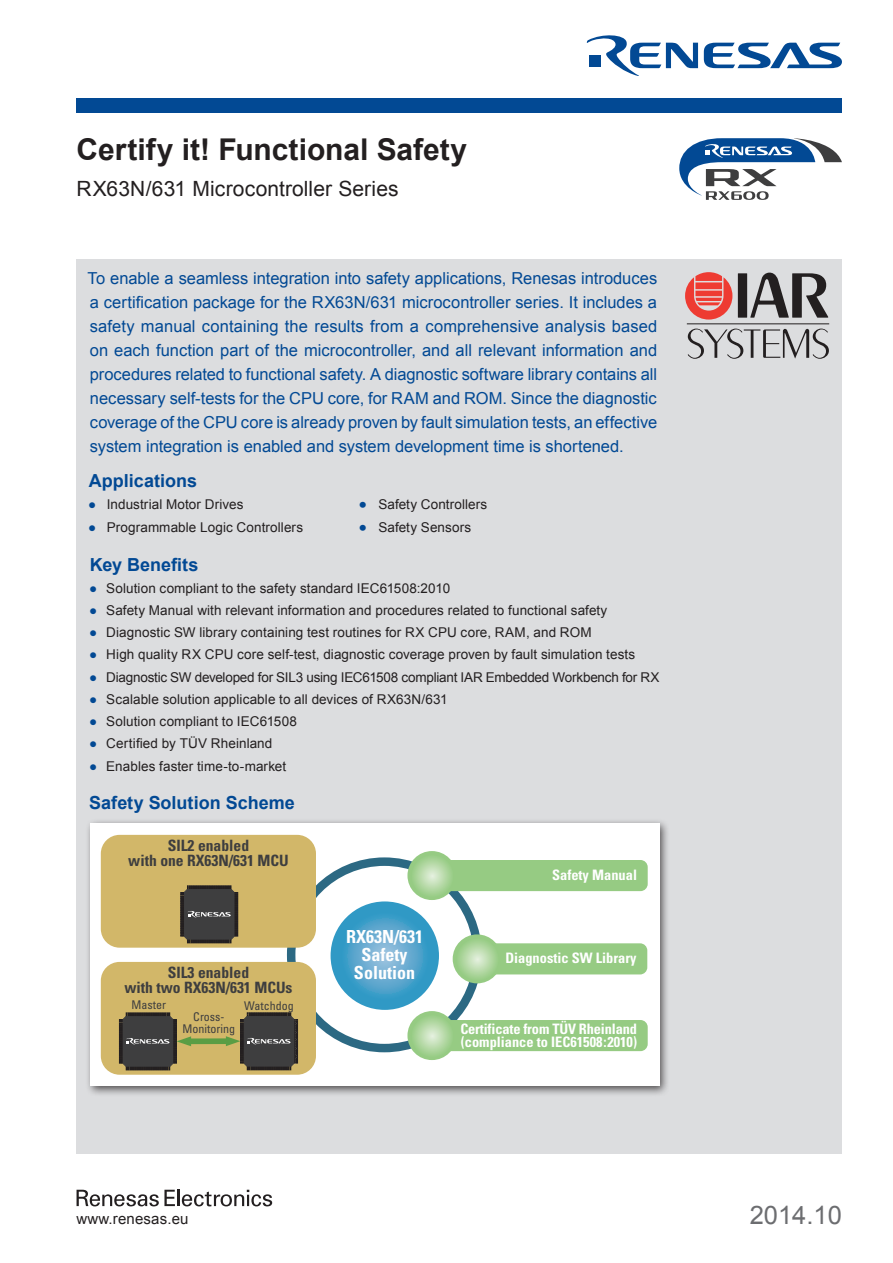
<style>
.page{position:relative;width:893px;height:1263px;background:#fff}
.page>*{position:absolute;margin:0;border:0;box-sizing:border-box;transform-origin:0 0}
.t1{font:700 30px "Arial";letter-spacing:-.005em;color:#231f20}
.t2{font:25.5px "Arial";color:#6c6d70}
.t3{font:21px "Arial";letter-spacing:.005em;color:#231f20}
.Abstract{font:700 18px "Arial";color:#024994}
.t4{font:700 condensed 18px/18px "Univers";color:#fff;text-align:center}
.Abstract-2{font:16.5px/24px "Arial";color:#024994;text-align:justify}
.t5{font:700 condensed 15.6px/15.6px "Univers";color:#3e3e3f;text-align:center}
.t6{font:15px "Arial";letter-spacing:.01em;color:#231f20}
.t7{font:700 condensed 14.4px/13.2px "Univers";color:#fff}
.t8{font:13.5px "Arial";letter-spacing:.005em;color:#231f20}
.t9{font:13.5px "Arial";letter-spacing:-.015em;color:#231f20}
.t10{font:condensed 12px/12px "Univers";color:#3e3e3f;text-align:center}
.s1{color:#024994}
.s2{font-weight:700;font-size:21px;color:#024994}
</style>
<div class="page">
<svg style="left:704px;top:43px;width:138px;height:25px"></svg>
<svg style="left:587px;top:35px;width:111px;height:41px"></svg>
<hr style="left:177px;top:1190px;width:3px;height:16px;background:#231f20">
<svg style="left:182px;top:1190px;width:90px;height:16px"></svg>
<svg style="left:77px;top:1190px;width:98px;height:16px"></svg>
<div style="left:77px;top:98px;width:765px;height:15px;background:#024994"></div>
<div style="left:77px;top:259px;width:765px;height:895px;background:#dcdddf"></div>
<div style="left:85px;top:818px;width:585px;height:279px;background:#231f20;opacity:.75"></div>
<div style="left:90px;top:823px;width:569px;height:263px;background:#fff"></div>
<svg style="left:679px;top:138px;width:163px;height:62px"></svg>
<div style="left:738px;top:273px;width:9px;height:45px;background:#231f20"></div>
<svg style="left:750px;top:273px;width:78px;height:45px"></svg>
<hr style="left:687px;top:323px;width:142px;height:1px;background:#231f20">
<svg style="left:688px;top:329px;width:141px;height:30px"></svg>
<svg style="left:685px;top:272px;width:47px;height:48px"></svg>
<div style="left:287px;top:857px;width:195px;height:195px;border:8px solid #2c6983;border-radius:50%"></div>
<div style="left:101px;top:835px;width:215px;height:113px;background:#d2b769;border-radius:19px"></div>
<svg style="left:181px;top:886px;width:57px;height:57px;background:#454341"></svg>
<div style="left:101px;top:962px;width:215px;height:113px;background:#d2b769;border-radius:19px"></div>
<svg style="left:226px;top:1013px;width:72px;height:57px"></svg>
<svg style="left:119px;top:1013px;width:72px;height:57px"></svg>
<div style="left:190px;top:1038px;width:38px;height:6px;background:#5a9d44"></div>
<div style="left:442px;top:860px;width:206px;height:31px;background:#96cb83;border-radius:7px"></div>
<svg style="left:407px;top:851px;width:49px;height:49px;background:#abd49b"></svg>
<div style="left:487px;top:943px;width:160px;height:31px;background:#96cb83;border-radius:7px"></div>
<svg style="left:453px;top:934px;width:49px;height:49px;background:#aad49a"></svg>
<div style="left:442px;top:1020px;width:206px;height:31px;background:#96cb83;border-radius:7px"></div>
<svg style="left:407px;top:1011px;width:49px;height:49px;background:#abd49b"></svg>
<svg style="left:335px;top:906px;width:100px;height:100px;background:#52a4cc"></svg>
<div style="left:331px;top:901px;width:108px;height:109px;border:8px solid #3099c5;border-radius:50%"></div>
<p class="t1" style="left:77px;top:129px;width:392px">Certify it! Functional Safety</p>
<p class="t3" style="left:77px;top:175px;width:324px">RX63N/631 Microcontroller Series</p>
<p class="Abstract-2" style="left:87px;top:267px;width:571px">To enable a seamless integration into safety applications, Renesas introduces a certification package for the RX63N/631 microcontroller series. It includes a safety manual containing the results from a comprehensive analysis based on each function part of the microcontroller, and all relevant information and procedures related to functional safety. A diagnostic software library contains all necessary self-tests for the CPU core, for RAM and ROM. Since the diagnostic coverage of the CPU core is already proven by fault simulation tests, an effective system integration is enabled and system development time is shortened.</p>
<p class="Abstract" style="left:89px;top:469px;width:110px">Applications</p>
<p class="t8" style="left:88px;top:496px;width:157px"><span class="s1">●</span> Industrial Motor Drives</p>
<p class="t8" style="left:359px;top:496px;width:130px"><span class="s2">•</span> Safety Controllers</p>
<p class="t8" style="left:88px;top:518px;width:217px"><span class="s1">●</span> Programmable Logic Controllers</p>
<p class="t8" style="left:359px;top:518px;width:113px"><span class="s2">•</span> Safety Sensors</p>
<p class="Abstract" style="left:90px;top:553px;width:110px">Key Benefits</p>
<p class="t8" style="left:89px;top:579px;width:362px"><span class="s1">●</span> Solution compliant to the safety standard IEC61508:2010</p>
<p class="t8" style="left:89px;top:601px;width:520px"><span class="s1">●</span> Safety Manual with relevant information and procedures related to functional safety</p>
<p class="t8" style="left:89px;top:623px;width:504px"><span class="s1">●</span> Diagnostic SW library containing test routines for RX CPU core, RAM, and ROM</p>
<p class="t8" style="left:89px;top:646px;width:547px"><span class="s1">●</span> High quality RX CPU core self-test, diagnostic coverage proven by fault simulation tests</p>
<p class="t9" style="left:89px;top:668px;width:572px"><span class="s1">●</span> Diagnostic SW developed for SIL3 using IEC61508 compliant IAR Embedded Workbench for RX</p>
<p class="t8" style="left:89px;top:690px;width:360px"><span class="s1">●</span> Scalable solution applicable to all devices of RX63N/631</p>
<p class="t8" style="left:89px;top:712px;width:209px"><span class="s1">●</span> Solution compliant to IEC61508</p>
<p class="t8" style="left:89px;top:735px;width:185px"><span class="s1">●</span> Certified by TÜV Rheinland</p>
<p class="t8" style="left:89px;top:757px;width:198px"><span class="s1">●</span> Enables faster time-to-market</p>
<p class="Abstract" style="left:89px;top:791px;width:207px">Safety Solution Scheme</p>
<p class="t5" style="left:128px;top:837px;width:162px">SIL2 enabled<br>with one RX63N/631 MCU</p>
<p class="t7" style="left:552px;top:868px;width:86px">Safety Manual</p>
<p class="t5" style="left:124px;top:964px;width:170px">SIL3 enabled<br>with two RX63N/631 MCUs</p>
<p class="t10" style="left:132px;top:999px;width:36px">Master</p>
<p class="t10" style="left:244px;top:999px;width:51px">Watchdog</p>
<p class="t10" style="left:183px;top:1010px;width:54px">Cross-<br>Monitoring</p>
<p class="t4" style="left:346px;top:927px;width:78px">RX63N/631<br>Safety<br>Solution</p>
<p class="t7" style="left:505px;top:951px;width:133px">Diagnostic SW Library</p>
<p class="t7" style="left:460px;top:1022px;width:178px">Certificate from TÜV Rheinland (compliance to IEC61508:2010)</p>
<p class="t6" style="left:77px;top:1208px;width:113px">www.renesas.eu</p>
<p class="t2" style="left:750px;top:1198px;width:94px">2014.10</p>
</div>
